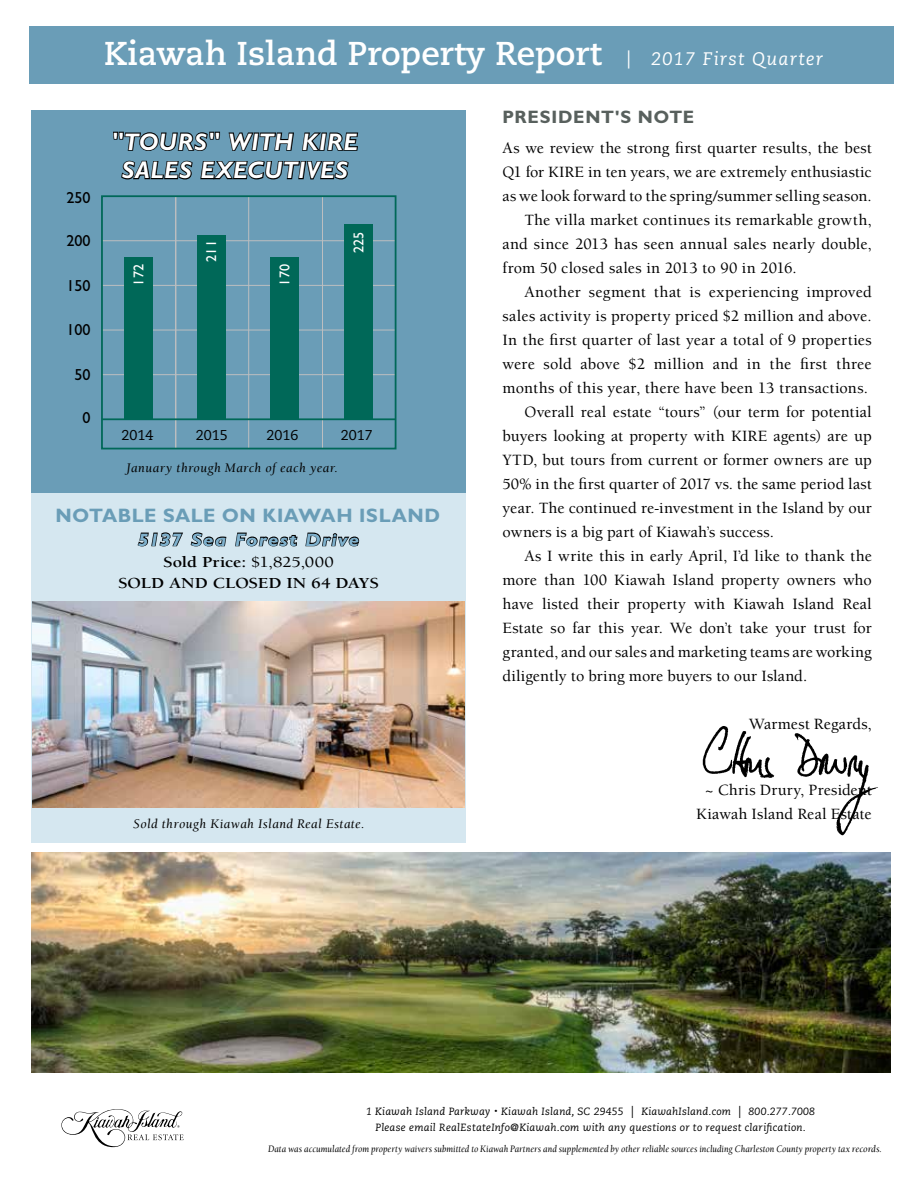
<style>
.page{position:relative;width:918px;height:1188px;background:#fff}
.page>*{position:absolute;margin:0;border:0;box-sizing:border-box;transform-origin:0 0}
.t1{font:700 33px "Caecilia LT Std";color:#fff}
.t2{font:italic 700 24px/28.5px "Gill Sans MT Pro";letter-spacing:.03em;color:#fff;text-align:center}
.t3{font:700 19.5px "Gill Sans MT Pro";letter-spacing:.025em;color:#6a9db7}
.t4{font:italic 18.15px "Caecilia LT Std";letter-spacing:.07em;color:#fff}
.t5{font:italic 700 18px "Gill Sans MT Pro";letter-spacing:.065em;color:#7eb0cc;scale:1.15 1}
.t6{font:700 18px "Gill Sans MT Pro";letter-spacing:.045em;color:#58605d}
.t7{font:500 16.2px/24px "Berkeley";letter-spacing:.01em;color:#000;text-align:center}
.t8{font:500 16.05px "Gill Sans MT Pro";color:#000}
.t9{font:700 15.75px/21px "Berkeley";letter-spacing:-.01em;color:#000;text-align:center;scale:1.15 1}
.t10{font:500 14.4px "Gill Sans MT Pro";color:#fff}
.t11{font:14.25px "Caecilia LT Std";color:#000}
.t12{font:italic 13.5px "Berkeley";letter-spacing:.03em;color:#000}
.t13{font:italic 10.5px/16.5px "Caecilia LT Std";letter-spacing:.02em;color:#000;text-align:center}
.t14{font:italic 10.2px "Berkeley";letter-spacing:.005em;color:#000;scale:.9 1}
.s1{font-weight:500}
.s2{font-size:6.15px}
.s3{font-size:12.15px}
</style>
<div class="page">
<div style="left:30px;top:27px;width:864px;height:57px;background:#6a9db7"></div>
<div style="left:31px;top:487px;width:434px;height:355px;background:#d5e7f0"></div>
<div style="left:31px;top:110px;width:434px;height:382px;background:#6a9db7"></div>
<svg style="left:61px;top:1109px;width:123px;height:38px"></svg>
<img style="left:31px;top:853px;width:860px;height:220px">
<img style="left:33px;top:601px;width:431px;height:207px">
<svg style="left:137px;top:532px;width:46px;height:15px"></svg>
<svg style="left:190px;top:532px;width:37px;height:15px"></svg>
<svg style="left:235px;top:532px;width:63px;height:15px"></svg>
<svg style="left:305px;top:532px;width:55px;height:15px"></svg>
<svg style="left:113px;top:131px;width:246px;height:49px"></svg>
<hr style="left:248px;top:196px;width:1px;height:253px;background:#bcbec0">
<hr style="left:322px;top:196px;width:1px;height:253px;background:#bcbec0">
<hr style="left:175px;top:196px;width:1px;height:253px;background:#bcbec0">
<hr style="left:101px;top:240px;width:294px;height:1px;background:#bcbec0">
<hr style="left:101px;top:285px;width:294px;height:1px;background:#bcbec0">
<hr style="left:101px;top:330px;width:294px;height:1px;background:#bcbec0">
<hr style="left:101px;top:374px;width:295px;height:1px;background:#bcbec0">
<div style="left:101px;top:195px;width:295px;height:254px;border:2px solid #006858"></div>
<div style="left:124px;top:257px;width:29px;height:162px;background:#006858"></div>
<hr style="left:102px;top:418px;width:293px;height:2px;background:#006858">
<div style="left:271px;top:257px;width:28px;height:162px;background:#006858"></div>
<div style="left:197px;top:235px;width:28px;height:184px;background:#006858"></div>
<div style="left:345px;top:224px;width:28px;height:195px;background:#006858"></div>
<img style="left:702px;top:726px;width:176px;height:110px">
<h1 class="t1" style="left:104px;top:34px;width:499px">Kiawah Island Property Report</h1>
<p class="t4" style="left:627px;top:48px;width:198px">| 2017 First Quarter</p>
<p class="t6" style="left:502px;top:106px;width:193px">PRESIDENT'S NOTE</p>
<p class="t7" style="left:503px;top:136px;width:371px">As we review the strong first quarter results, the best</p>
<p class="t7" style="left:503px;top:160px;width:371px">Q1 for KIRE in ten years, we are extremely enthusiastic</p>
<p class="t7" style="left:503px;top:184px;width:371px">as we look forward to the spring/summer selling season.</p>
<p class="t7" style="left:524px;top:208px;width:349px">The villa market continues its remarkable growth,</p>
<p class="t7" style="left:503px;top:232px;width:371px">and since 2013 has seen annual sales nearly double,</p>
<p class="t7" style="left:503px;top:256px;width:296px">from 50 closed sales in 2013 to 90 in 2016.</p>
<p class="t7" style="left:524px;top:280px;width:349px">Another segment that is experiencing improved</p>
<p class="t7" style="left:503px;top:304px;width:371px">sales activity is property priced $2 million and above.</p>
<p class="t7" style="left:503px;top:328px;width:371px">In the first quarter of last year a total of 9 properties</p>
<p class="t7" style="left:503px;top:352px;width:371px">were sold above $2 million and in the first three</p>
<p class="t7" style="left:503px;top:376px;width:367px">months of this year, there have been 13 transactions.</p>
<p class="t7" style="left:524px;top:400px;width:349px">Overall real estate “tours” (our term for potential</p>
<p class="t7" style="left:503px;top:424px;width:371px">buyers looking at property with KIRE agents) are up</p>
<p class="t7" style="left:503px;top:448px;width:371px">YTD, but tours from current or former owners are up</p>
<p class="t7" style="left:503px;top:472px;width:371px">50% in the first quarter of 2017 vs. the same period last</p>
<p class="t7" style="left:503px;top:496px;width:371px">year. The continued re-investment in the Island by our</p>
<p class="t7" style="left:503px;top:520px;width:273px">owners is a big part of Kiawah’s success.</p>
<p class="t7" style="left:524px;top:544px;width:349px">As I write this in early April, I’d like to thank the</p>
<p class="t7" style="left:503px;top:568px;width:371px">more than 100 Kiawah Island property owners who</p>
<p class="t7" style="left:503px;top:592px;width:371px">have listed their property with Kiawah Island Real</p>
<p class="t7" style="left:503px;top:616px;width:371px">Estate so far this year. We don’t take your trust for</p>
<p class="t7" style="left:503px;top:640px;width:371px">granted, and our sales and marketing teams are working</p>
<p class="t7" style="left:503px;top:664px;width:306px">diligently to bring more buyers to our Island.</p>
<p class="t7" style="left:749px;top:712px;width:124px">Warmest Regards,</p>
<h2 class="t2" style="left:112px;top:127px;width:247px">"TOURS" WITH KIRE<br>SALES EXECUTIVES</h2>
<p class="t8" style="left:66px;top:188px;width:26px">250</p>
<p class="t10" style="left:203px;top:262px;width:23px;rotate:-90deg">211</p>
<p class="t10" style="left:350px;top:253px;width:23px;rotate:-90deg">225</p>
<p class="t8" style="left:66px;top:231px;width:26px">200</p>
<p class="t10" style="left:130px;top:286px;width:23px;rotate:-90deg">172</p>
<p class="t10" style="left:276px;top:286px;width:23px;rotate:-90deg">170</p>
<p class="t8" style="left:66px;top:276px;width:26px">150</p>
<p class="t8" style="left:66px;top:320px;width:26px">100</p>
<p class="t8" style="left:75px;top:365px;width:18px">50</p>
<p class="t8" style="left:83px;top:408px;width:10px">0</p>
<p class="t11" style="left:122px;top:426px;width:33px">2014</p>
<p class="t11" style="left:196px;top:426px;width:33px">2015</p>
<p class="t11" style="left:267px;top:426px;width:33px">2016</p>
<p class="t11" style="left:341px;top:426px;width:33px">2017</p>
<p class="t12" style="left:127px;top:460px;width:213px">January through March of each year.</p>
<p class="t3" style="left:55px;top:503px;width:386px">NOTABLE SALE ON KIAWAH ISLAND</p>
<p class="t5" style="left:138px;top:528px;width:194px">5137 Sea Forest Drive</p>
<p class="t9" style="left:118px;top:551px;width:228px">Sold Price: <span class="s1">$1,825,000<br></span>SOLD AND CLOSED IN 64 DAYS</p>
<p class="t12" style="left:133px;top:817px;width:233px">Sold through Kiawah Island Real Estate.</p>
<p class="t7" style="left:696px;top:778px;width:177px">~ Chris Drury, President<br>Kiawah Island Real Estate</p>
<p class="t13" style="left:366px;top:1103px;width:451px">1 Kiawah Island Parkway <span class="s2">•</span> Kiawah Island, SC 29455 <span class="s3">|</span> KiawahIsland.com <span class="s3">|</span> 800.277.7008<br>Please email RealEstateInfo@Kiawah.com with any questions or to request clarification.</p>
<p class="t14" style="left:268px;top:1143px;width:684px">Data was accumulated from property waivers submitted to Kiawah Partners and supplemented by other reliable sources including Charleston County property tax records.</p>
</div>
